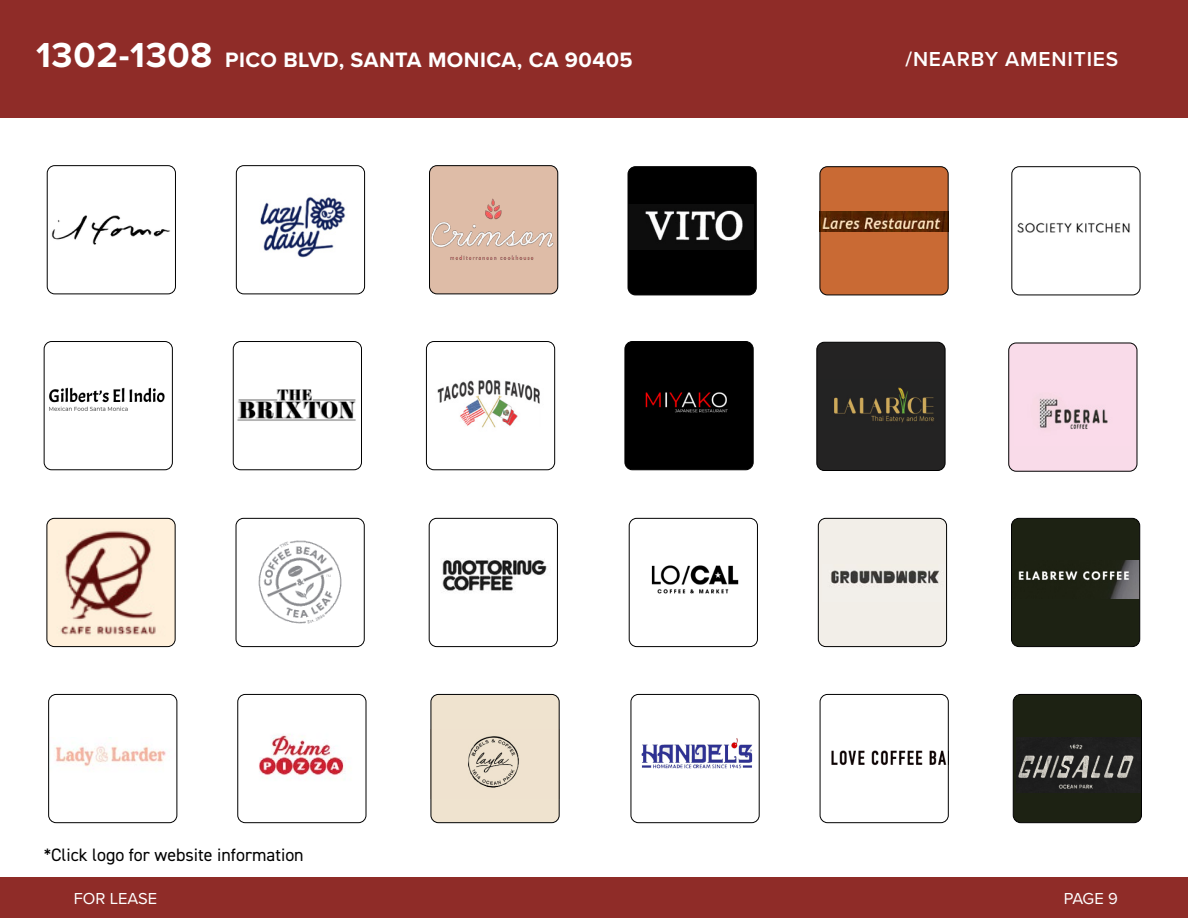
<style>
.page{position:relative;width:1188px;height:918px;background:#fff}
.page>*{position:absolute;margin:0;border:0;box-sizing:border-box;transform-origin:0 0}
.t1{font:700 21.6px "Proxima Nova";letter-spacing:.02em;color:#fff}
.t2{font:600 21px "Proxima Nova";letter-spacing:.04em;color:#fff}
.t3{font:18px "DIN2014";color:#000}
.t4{font:16.5px "Proxima Nova";color:#fff}
.s1{font-size:36px}
</style>
<div class="page">
<div style="left:0;top:878px;width:1188px;height:40px;background:#8f2c28"></div>
<div style="left:0;top:0;width:1188px;height:117px;background:#8f2c28"></div>
<img style="left:47px;top:518px;width:127px;height:125px">
<div style="left:47px;top:518px;width:129px;height:129px;border:1px solid #000;border-radius:8px"></div>
<img style="left:651px;top:565px;width:88px;height:29px">
<div style="left:629px;top:518px;width:129px;height:129px;border:1px solid #000;border-radius:8px"></div>
<img style="left:236px;top:540px;width:125px;height:107px">
<div style="left:236px;top:518px;width:129px;height:129px;border:1px solid #000;border-radius:8px"></div>
<div style="left:818px;top:518px;width:129px;height:129px;background:#f2eee8;border-radius:8px"></div>
<img style="left:831px;top:570px;width:108px;height:14px">
<div style="left:818px;top:518px;width:129px;height:129px;border:1px solid #000;border-radius:8px"></div>
<img style="left:442px;top:559px;width:105px;height:32px">
<div style="left:429px;top:518px;width:129px;height:129px;border:1px solid #000;border-radius:8px"></div>
<div style="left:1012px;top:518px;width:128px;height:129px;background:#1d2213;border-radius:8px"></div>
<img style="left:1018px;top:561px;width:120px;height:37px">
<div style="left:1011px;top:518px;width:129px;height:129px;border:1px solid #000;border-radius:8px"></div>
<img style="left:55px;top:745px;width:111px;height:22px">
<div style="left:48px;top:694px;width:129px;height:129px;border:1px solid #000;border-radius:8px"></div>
<img style="left:641px;top:738px;width:112px;height:31px">
<div style="left:631px;top:694px;width:129px;height:129px;border:1px solid #000;border-radius:8px"></div>
<img style="left:259px;top:734px;width:86px;height:42px">
<div style="left:237px;top:694px;width:129px;height:129px;border:1px solid #000;border-radius:8px"></div>
<img style="left:831px;top:750px;width:116px;height:16px">
<div style="left:820px;top:694px;width:129px;height:129px;border:1px solid #000;border-radius:8px"></div>
<div style="left:431px;top:694px;width:128px;height:129px;background:#efe3cf;border-radius:8px"></div>
<img style="left:468px;top:736px;width:51px;height:52px">
<div style="left:431px;top:694px;width:129px;height:129px;border:1px solid #000;border-radius:8px"></div>
<div style="left:1013px;top:694px;width:128px;height:129px;background:#1d2213;border-radius:8px"></div>
<img style="left:1016px;top:737px;width:124px;height:56px">
<div style="left:1013px;top:694px;width:129px;height:129px;border:1px solid #000;border-radius:8px"></div>
<div style="left:430px;top:166px;width:128px;height:128px;background:#debca7;border-radius:8px"></div>
<img style="left:431px;top:199px;width:123px;height:61px">
<div style="left:429px;top:165px;width:129px;height:129px;border:1px solid #000;border-radius:8px"></div>
<div style="left:628px;top:167px;width:128px;height:128px;background:#000;border-radius:8px"></div>
<img style="left:630px;top:204px;width:123px;height:45px">
<div style="left:628px;top:166px;width:129px;height:129px;border:1px solid #000;border-radius:8px"></div>
<img style="left:260px;top:197px;width:86px;height:61px">
<div style="left:236px;top:165px;width:129px;height:129px;border:1px solid #000;border-radius:8px"></div>
<div style="left:820px;top:167px;width:128px;height:128px;background:#c96a34;border-radius:8px"></div>
<img style="left:822px;top:212px;width:125px;height:19px">
<div style="left:820px;top:166px;width:129px;height:129px;border:1px solid #000;border-radius:8px"></div>
<img style="left:1017px;top:222px;width:113px;height:11px">
<div style="left:1011px;top:166px;width:129px;height:129px;border:1px solid #000;border-radius:8px"></div>
<img style="left:51px;top:215px;width:119px;height:30px">
<div style="left:47px;top:165px;width:129px;height:129px;border:1px solid #000;border-radius:8px"></div>
<img style="left:437px;top:380px;width:103px;height:48px">
<div style="left:426px;top:341px;width:129px;height:129px;border:1px solid #000;border-radius:8px"></div>
<img style="left:237px;top:389px;width:119px;height:32px">
<div style="left:233px;top:341px;width:129px;height:129px;border:1px solid #000;border-radius:8px"></div>
<div style="left:625px;top:342px;width:128px;height:128px;background:#000;border-radius:8px"></div>
<img style="left:645px;top:392px;width:83px;height:21px">
<div style="left:625px;top:341px;width:129px;height:129px;border:1px solid #000;border-radius:8px"></div>
<div style="left:817px;top:342px;width:128px;height:129px;background:#242323;border-radius:8px"></div>
<img style="left:834px;top:387px;width:100px;height:36px">
<div style="left:816px;top:342px;width:129px;height:129px;border:1px solid #000;border-radius:8px"></div>
<div style="left:1009px;top:343px;width:128px;height:128px;background:#f9dbe9;border-radius:8px"></div>
<img style="left:1039px;top:398px;width:69px;height:32px">
<div style="left:1008px;top:343px;width:129px;height:129px;border:1px solid #000;border-radius:8px"></div>
<img style="left:49px;top:387px;width:116px;height:24px">
<div style="left:44px;top:341px;width:129px;height:129px;border:1px solid #000;border-radius:8px"></div>
<p class="t1" style="left:36px;top:44px;width:598px"><span class="s1">1302-1308</span> PICO BLVD, SANTA MONICA, CA 90405</p>
<p class="t2" style="left:906px;top:43px;width:214px">/NEARBY AMENITIES</p>
<p class="t3" style="left:44px;top:844px;width:262px">*Click logo for website information</p>
<p class="t4" style="left:74px;top:887px;width:85px">FOR LEASE</p>
<p class="t4" style="left:1064px;top:887px;width:55px">PAGE 9</p>
</div>
